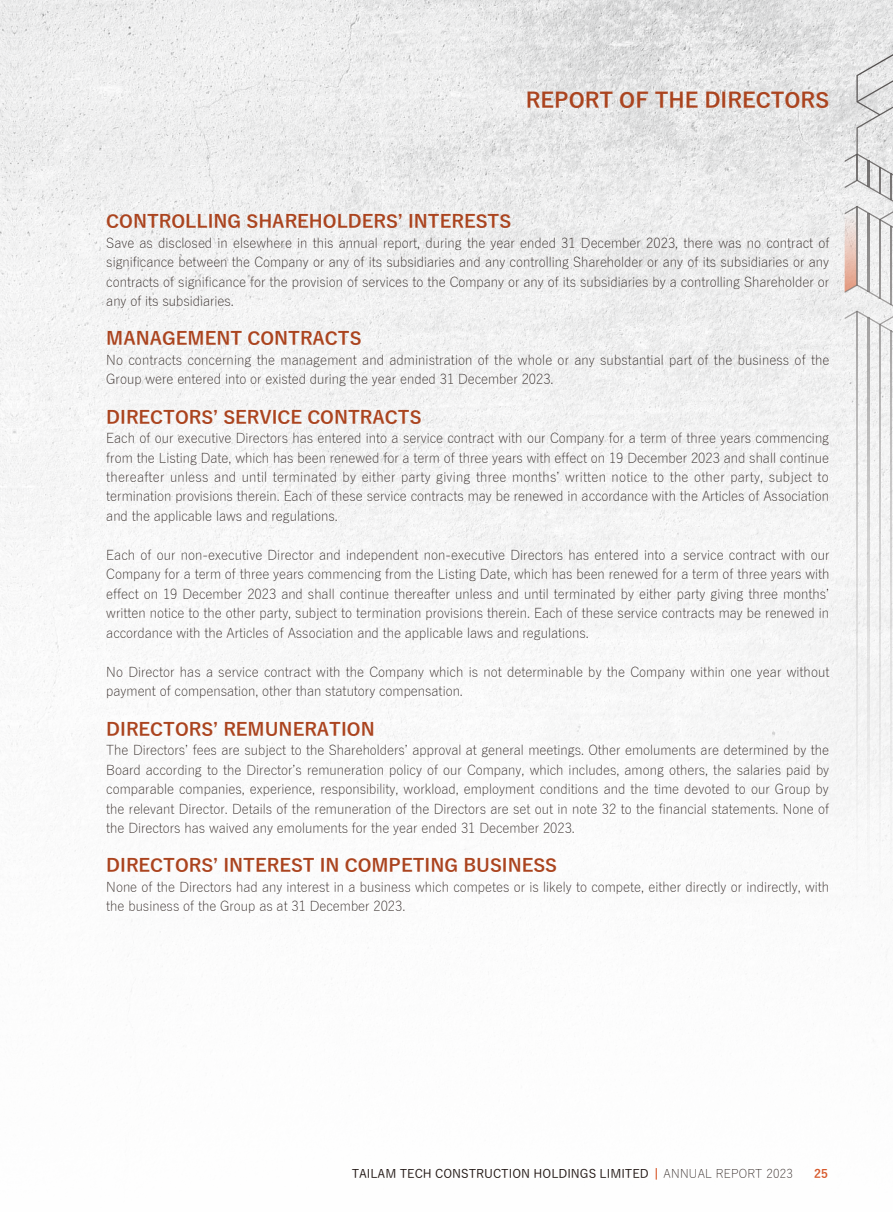
<style>
.page{position:relative;width:893px;height:1212px;background:#fff}
.page>*{position:absolute;margin:0;border:0;box-sizing:border-box;transform-origin:0 0}
.t1{font:700 21px "Yu Gothic";color:#ab441f}
.t2{font:700 18px "Yu Gothic";color:#ab441f}
.t3{font:300 13.5px/19.5px "Yu Gothic";color:#231916;text-align:justify}
.t4{font:500 12px "Yu Gothic";color:#231916}
.t5{font:700 12px "Yu Gothic";color:#d7592c}
.s1{font-weight:300}
</style>
<div class="page">
<div style="left:0;top:0;width:893px;height:1212px;background:linear-gradient(to bottom,#e8e9e9,#fff)"></div>
<h1 class="t1" style="left:526px;top:88px;width:305px">REPORT OF THE DIRECTORS</h1>
<h2 class="t2" style="left:106px;top:212px;width:406px">CONTROLLING SHAREHOLDERS’ INTERESTS</h2>
<p class="t3" style="left:106px;top:231px;width:725px">Save as disclosed in elsewhere in this annual report, during the year ended 31 December 2023, there was no contract of significance between the Company or any of its subsidiaries and any controlling Shareholder or any of its subsidiaries or any contracts of significance for the provision of services to the Company or any of its subsidiaries by a controlling Shareholder or any of its subsidiaries.</p>
<h2 class="t2" style="left:106px;top:329px;width:257px">MANAGEMENT CONTRACTS</h2>
<p class="t3" style="left:106px;top:348px;width:725px">No contracts concerning the management and administration of the whole or any substantial part of the business of the<br>Group were entered into or existed during the year ended 31 December 2023.</p>
<h2 class="t2" style="left:106px;top:407px;width:317px">DIRECTORS’ SERVICE CONTRACTS</h2>
<p class="t3" style="left:106px;top:426px;width:724px">Each of our executive Directors has entered into a service contract with our Company for a term of three years commencing from the Listing Date, which has been renewed for a term of three years with effect on 19 December 2023 and shall continue thereafter unless and until terminated by either party giving three months’ written notice to the other party, subject to termination provisions therein. Each of these service contracts may be renewed in accordance with the Articles of Association and the applicable laws and regulations.</p>
<p class="t3" style="left:106px;top:543px;width:725px">Each of our non-executive Director and independent non-executive Directors has entered into a service contract with our Company for a term of three years commencing from the Listing Date, which has been renewed for a term of three years with effect on 19 December 2023 and shall continue thereafter unless and until terminated by either party giving three months’ written notice to the other party, subject to termination provisions therein. Each of these service contracts may be renewed in accordance with the Articles of Association and the applicable laws and regulations.</p>
<p class="t3" style="left:106px;top:660px;width:725px">No Director has a service contract with the Company which is not determinable by the Company within one year without payment of compensation, other than statutory compensation.</p>
<h2 class="t2" style="left:106px;top:719px;width:270px">DIRECTORS’ REMUNERATION</h2>
<p class="t3" style="left:106px;top:738px;width:724px">The Directors’ fees are subject to the Shareholders’ approval at general meetings. Other emoluments are determined by the Board according to the Director’s remuneration policy of our Company, which includes, among others, the salaries paid by comparable companies, experience, responsibility, workload, employment conditions and the time devoted to our Group by the relevant Director. Details of the remuneration of the Directors are set out in note 32 to the financial statements. None of the Directors has waived any emoluments for the year ended 31 December 2023.</p>
<h2 class="t2" style="left:106px;top:855px;width:452px">DIRECTORS’ INTEREST IN COMPETING BUSINESS</h2>
<p class="t3" style="left:106px;top:875px;width:724px">None of the Directors had any interest in a business which competes or is likely to compete, either directly or indirectly, with the business of the Group as at 31 December 2023.</p>
<p class="t4" style="left:352px;top:1163px;width:442px">TAILAM TECH CONSTRUCTION HOLDINGS LIMITED <span class="s1">ANNUAL REPORT 2023</span></p>
<p class="t5" style="left:814px;top:1167px;width:15px">25</p>
</div>
